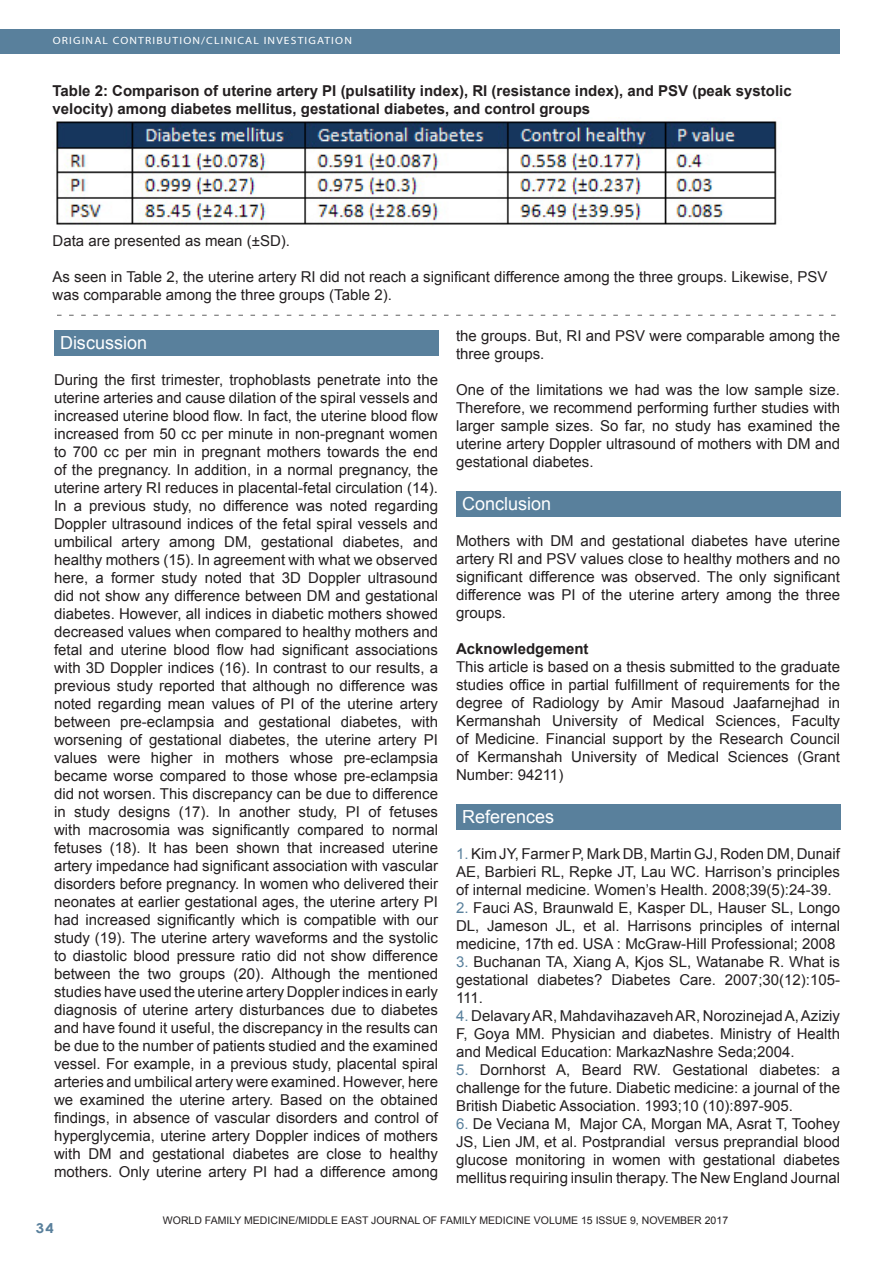
<style>
.page{position:relative;width:893px;height:1263px;background:#fff}
.page>*{position:absolute;margin:0;border:0;box-sizing:border-box;transform-origin:0 0}
.Footnote_Text{font:18px "Arial";color:#fff}
.Footnote_Text-2{font:15px/18px "Arial";color:#231f20;text-align:justify}
.Footnote_Text-3{font:700 15px/18px "Arial";color:#231f20}
.t1{font:700 13.5px "Century Gothic";color:#59809c;scale:1.1 1}
.Footnote_Text-4{font:10.5px "Arial";color:#231f20}
.t2{font:10.5px "Myriad";letter-spacing:.1em;color:#fff;scale:1.1 1}
.s1{color:#59809c}
</style>
<div class="page">
<div style="left:0;top:30px;width:840px;height:24px;background:#59809c"></div>
<div style="left:54px;top:330px;width:385px;height:25px;background:#59809c"></div>
<div style="left:456px;top:491px;width:385px;height:25px;background:#59809c"></div>
<div style="left:456px;top:804px;width:385px;height:25px;background:#59809c"></div>
<img style="left:54px;top:119px;width:723px;height:107px">
<svg style="left:57px;top:315px;width:779px;height:1px"></svg>
<p class="t2" style="left:53px;top:35px;width:273px">ORIGINAL CONTRIBUTION/CLINICAL INVESTIGATION</p>
<p class="Footnote_Text-3" style="left:52px;top:83px;width:741px">Table 2: Comparison of uterine artery PI (pulsatility index), RI (resistance index), and PSV (peak systolic velocity) among diabetes mellitus, gestational diabetes, and control groups</p>
<p class="Footnote_Text-2" style="left:52px;top:232px;width:239px">Data are presented as mean (±SD).</p>
<p class="Footnote_Text-2" style="left:52px;top:268px;width:776px">As seen in Table 2, the uterine artery RI did not reach a significant difference among the three groups. Likewise, PSV was comparable among the three groups (Table 2).</p>
<p class="Footnote_Text" style="left:60px;top:331px;width:89px">Discussion</p>
<p class="Footnote_Text-2" style="left:54px;top:371px;width:385px">During the first trimester, trophoblasts penetrate into the uterine arteries and cause dilation of the spiral vessels and increased uterine blood flow. In fact, the uterine blood flow increased from 50 cc per minute in non-pregnant women to 700 cc per min in pregnant mothers towards the end of the pregnancy. In addition, in a normal pregnancy, the uterine artery RI reduces in placental-fetal circulation (14).<br>In a previous study, no difference was noted regarding Doppler ultrasound indices of the fetal spiral vessels and umbilical artery among DM, gestational diabetes, and healthy mothers (15). In agreement with what we observed here, a former study noted that 3D Doppler ultrasound did not show any difference between DM and gestational diabetes. However, all indices in diabetic mothers showed decreased values when compared to healthy mothers and fetal and uterine blood flow had significant associations with 3D Doppler indices (16). In contrast to our results, a previous study reported that although no difference was noted regarding mean values of PI of the uterine artery between pre-eclampsia and gestational diabetes, with worsening of gestational diabetes, the uterine artery PI values were higher in mothers whose pre-eclampsia became worse compared to those whose pre-eclampsia did not worsen. This discrepancy can be due to difference in study designs (17). In another study, PI of fetuses with macrosomia was significantly compared to normal fetuses (18). It has been shown that increased uterine artery impedance had significant association with vascular disorders before pregnancy. In women who delivered their neonates at earlier gestational ages, the uterine artery PI had increased significantly which is compatible with our study (19). The uterine artery waveforms and the systolic to diastolic blood pressure ratio did not show difference between the two groups (20). Although the mentioned studies have used the uterine artery Doppler indices in early diagnosis of uterine artery disturbances due to diabetes and have found it useful, the discrepancy in the results can be due to the number of patients studied and the examined vessel. For example, in a previous study, placental spiral arteries and umbilical artery were examined. However, here we examined the uterine artery. Based on the obtained findings, in absence of vascular disorders and control of hyperglycemia, uterine artery Doppler indices of mothers with DM and gestational diabetes are close to healthy mothers. Only uterine artery PI had a difference among</p>
<p class="Footnote_Text-2" style="left:456px;top:327px;width:385px">the groups. But, RI and PSV were comparable among the three groups.</p>
<p class="Footnote_Text-2" style="left:456px;top:381px;width:385px">One of the limitations we had was the low sample size.<br>Therefore, we recommend performing further studies with larger sample sizes. So far, no study has examined the uterine artery Doppler ultrasound of mothers with DM and gestational diabetes.</p>
<p class="Footnote_Text" style="left:462px;top:492px;width:91px">Conclusion</p>
<p class="Footnote_Text-2" style="left:456px;top:532px;width:385px">Mothers with DM and gestational diabetes have uterine artery RI and PSV values close to healthy mothers and no significant difference was observed. The only significant difference was PI of the uterine artery among the three groups.</p>
<p class="Footnote_Text-3" style="left:456px;top:640px;width:134px">Acknowledgement</p>
<p class="Footnote_Text-2" style="left:456px;top:658px;width:385px">This article is based on a thesis submitted to the graduate studies office in partial fulfillment of requirements for the degree of Radiology by Amir Masoud Jaafarnejhad in Kermanshah University of Medical Sciences, Faculty of Medicine. Financial support by the Research Council of Kermanshah University of Medical Sciences (Grant Number: 94211)</p>
<p class="Footnote_Text" style="left:462px;top:805px;width:94px">References</p>
<p class="Footnote_Text-2" style="left:456px;top:845px;width:385px"><span class="s1">1.</span> Kim JY, Farmer P, Mark DB, Martin GJ, Roden DM, Dunaif AE, Barbieri RL, Repke JT, Lau WC. Harrison’s principles of internal medicine. Women’s Health. 2008;39(5):24-39.</p>
<p class="Footnote_Text-2" style="left:456px;top:899px;width:385px"><span class="s1">2.</span> Fauci AS, Braunwald E, Kasper DL, Hauser SL, Longo DL, Jameson JL, et al. Harrisons principles of internal medicine, 17th ed. USA : McGraw-Hill Professional; 2008</p>
<p class="Footnote_Text-2" style="left:456px;top:953px;width:386px"><span class="s1">3.</span> Buchanan TA, Xiang A, Kjos SL, Watanabe R. What is gestational diabetes? Diabetes Care. 2007;30(12):105- 111.</p>
<p class="Footnote_Text-2" style="left:456px;top:1007px;width:385px"><span class="s1">4.</span> Delavary AR, Mahdavihazaveh AR, Norozinejad A, Aziziy F, Goya MM. Physician and diabetes. Ministry of Health and Medical Education: MarkazNashre Seda;2004.</p>
<p class="Footnote_Text-2" style="left:456px;top:1061px;width:386px"><span class="s1">5.</span> Dornhorst A, Beard RW. Gestational diabetes: a challenge for the future. Diabetic medicine: a journal of the British Diabetic Association. 1993;10 (10):897-905.</p>
<p class="Footnote_Text-2" style="left:456px;top:1115px;width:385px"><span class="s1">6.</span> De Veciana M, Major CA, Morgan MA, Asrat T, Toohey JS, Lien JM, et al. Postprandial versus preprandial blood glucose monitoring in women with gestational diabetes mellitus requiring insulin therapy. The New England Journal</p>
<p class="t1" style="left:36px;top:1217px;width:18px">34</p>
<p class="Footnote_Text-4" style="left:163px;top:1214px;width:567px">WORLD FAMILY MEDICINE/MIDDLE EAST JOURNAL OF FAMILY MEDICINE VOLUME 15 ISSUE 9, NOVEMBER 2017</p>
</div>
